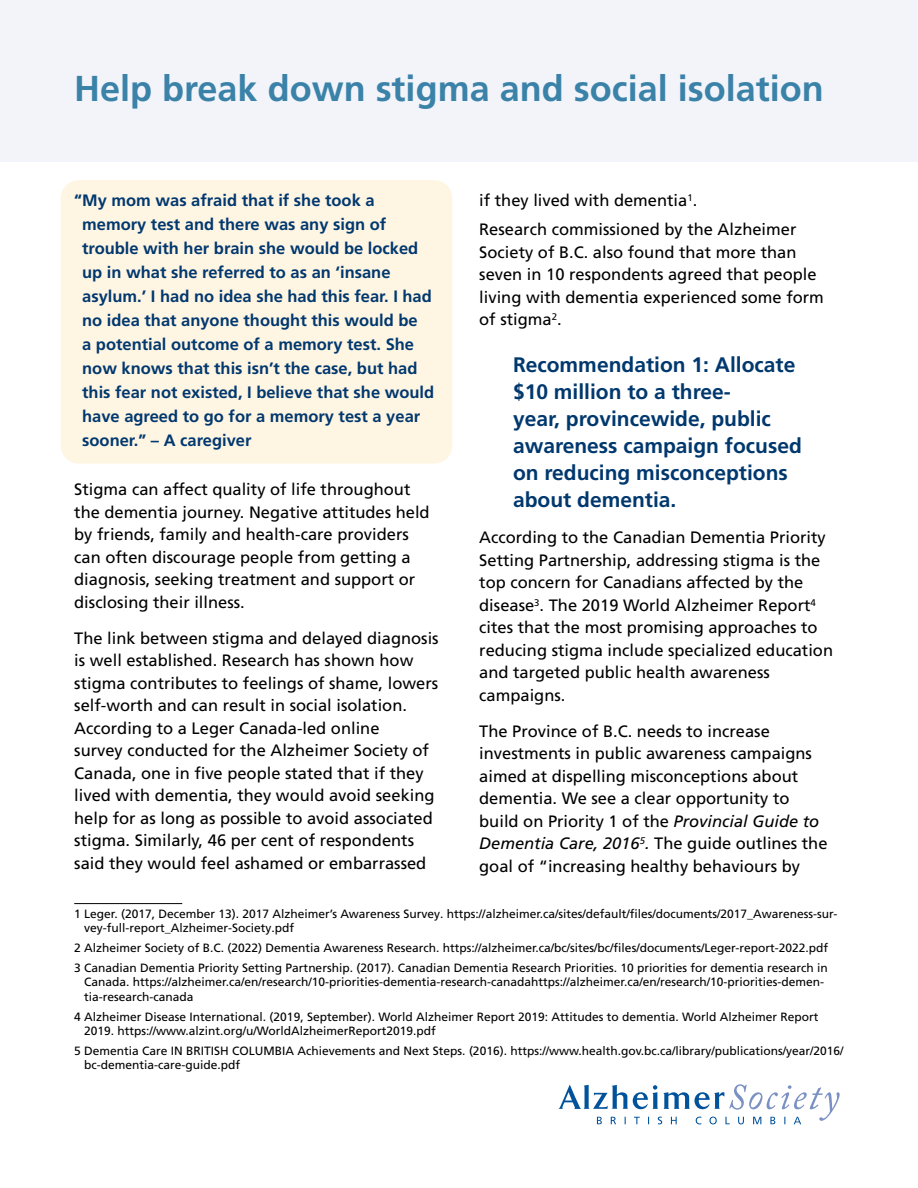
<style>
.page{position:relative;width:918px;height:1188px;background:#fff}
.page>*{position:absolute;margin:0;border:0;box-sizing:border-box;transform-origin:0 0}
.Heading{font:700 36px "Frutiger LT Std";color:#3b82a9}
.Recommendations{font:700 21px/27px "Frutiger LT Std";color:#00386e}
.Body{font:16.5px/22.5px "Frutiger LT Std";color:#000}
.t1{font:700 16.5px/24px "Frutiger LT Std";color:#00386e}
.Footnote{font:12px/14.4px "Frutiger LT Pro";color:#000}
.s1{font-style:italic}
</style>
<div class="page">
<div style="left:0;top:0;width:918px;height:162px;background:#f3f4f9"></div>
<div style="left:61px;top:180px;width:391px;height:284px;background:#fff5e3;border-radius:18px"></div>
<hr style="left:74px;top:903px;width:108px;height:1px;background:#000">
<svg style="left:558px;top:1084px;width:282px;height:40px"></svg>
<p class="Heading" style="left:74px;top:68px;width:751px">Help break down stigma and social isolation</p>
<p class="t1" style="left:82px;top:188px;width:354px;text-indent:-8px">“My mom was afraid that if she took a memory test and there was any sign of trouble with her brain she would be locked up in what she referred to as an ‘insane asylum.’ I had no idea she had this fear. I had no idea that anyone thought this would be<br>a potential outcome of a memory test. She now knows that this isn’t the case, but had this fear not existed, I believe that she would have agreed to go for a memory test a year sooner.” – A caregiver</p>
<p class="Body" style="left:74px;top:479px;width:357px">Stigma can affect quality of life throughout the dementia journey. Negative attitudes held by friends, family and health-care providers can often discourage people from getting a diagnosis, seeking treatment and support or disclosing their illness.</p>
<p class="Body" style="left:74px;top:627px;width:366px">The link between stigma and delayed diagnosis is well established. Research has shown how stigma contributes to feelings of shame, lowers self-worth and can result in social isolation.<br>According to a Leger Canada-led online<br>survey conducted for the Alzheimer Society of Canada, one in five people stated that if they lived with dementia, they would avoid seeking help for as long as possible to avoid associated stigma. Similarly, 46 per cent of respondents said they would feel ashamed or embarrassed</p>
<p class="Footnote" style="left:84px;top:907px;width:755px;text-indent:-10px">1 Leger. (2017, December 13). 2017 Alzheimer’s Awareness Survey. https://alzheimer.ca/sites/default/files/documents/2017_Awareness-sur&shy;vey-full-report_Alzheimer-Society.pdf</p>
<p class="Footnote" style="left:74px;top:941px;width:755px">2 Alzheimer Society of B.C. (2022) Dementia Awareness Research. https://alzheimer.ca/bc/sites/bc/files/documents/Leger-report-2022.pdf</p>
<p class="Footnote" style="left:84px;top:961px;width:745px;text-indent:-10px">3 Canadian Dementia Priority Setting Partnership. (2017). Canadian Dementia Research Priorities. 10 priorities for dementia research in<br>Canada. https://alzheimer.ca/en/research/10-priorities-dementia-research-canadahttps://alzheimer.ca/en/research/10-priorities-demen&shy;tia-research-canada</p>
<p class="Footnote" style="left:84px;top:1009px;width:736px;text-indent:-10px">4 Alzheimer Disease International. (2019, September). World Alzheimer Report 2019: Attitudes to dementia. World Alzheimer Report<br>2019. https://www.alzint.org/u/WorldAlzheimerReport2019.pdf</p>
<p class="Footnote" style="left:84px;top:1043px;width:761px;text-indent:-10px">5 Dementia Care IN BRITISH COLUMBIA Achievements and Next Steps. (2016). https://www.health.gov.bc.ca/library/publications/year/2016/ bc-dementia-care-guide.pdf</p>
<p class="Body" style="left:479px;top:189px;width:220px">if they lived with dementia<sup>1</sup>.</p>
<p class="Body" style="left:479px;top:218px;width:346px">Research commissioned by the Alzheimer Society of B.C. also found that more than seven in 10 respondents agreed that people living with dementia experienced some form of stigma<sup>2</sup>.</p>
<p class="Recommendations" style="left:513px;top:352px;width:290px">Recommendation 1: Allocate $10 million to a three-<br>year, provincewide, public awareness campaign focused on reducing misconceptions about dementia.</p>
<p class="Body" style="left:479px;top:527px;width:355px">According to the Canadian Dementia Priority Setting Partnership, addressing stigma is the top concern for Canadians affected by the disease<sup>3</sup>. The 2019 World Alzheimer Report<sup>4 </sup>cites that the most promising approaches to reducing stigma include specialized education and targeted public health awareness campaigns.</p>
<p class="Body" style="left:479px;top:720px;width:350px">The Province of B.C. needs to increase investments in public awareness campaigns aimed at dispelling misconceptions about dementia. We see a clear opportunity to build on Priority 1 of the <span class="s1">Provincial Guide to Dementia Care, 2016</span><sup>5</sup><span class="s1">.</span> The guide outlines the goal of “increasing healthy behaviours by</p>
</div>
